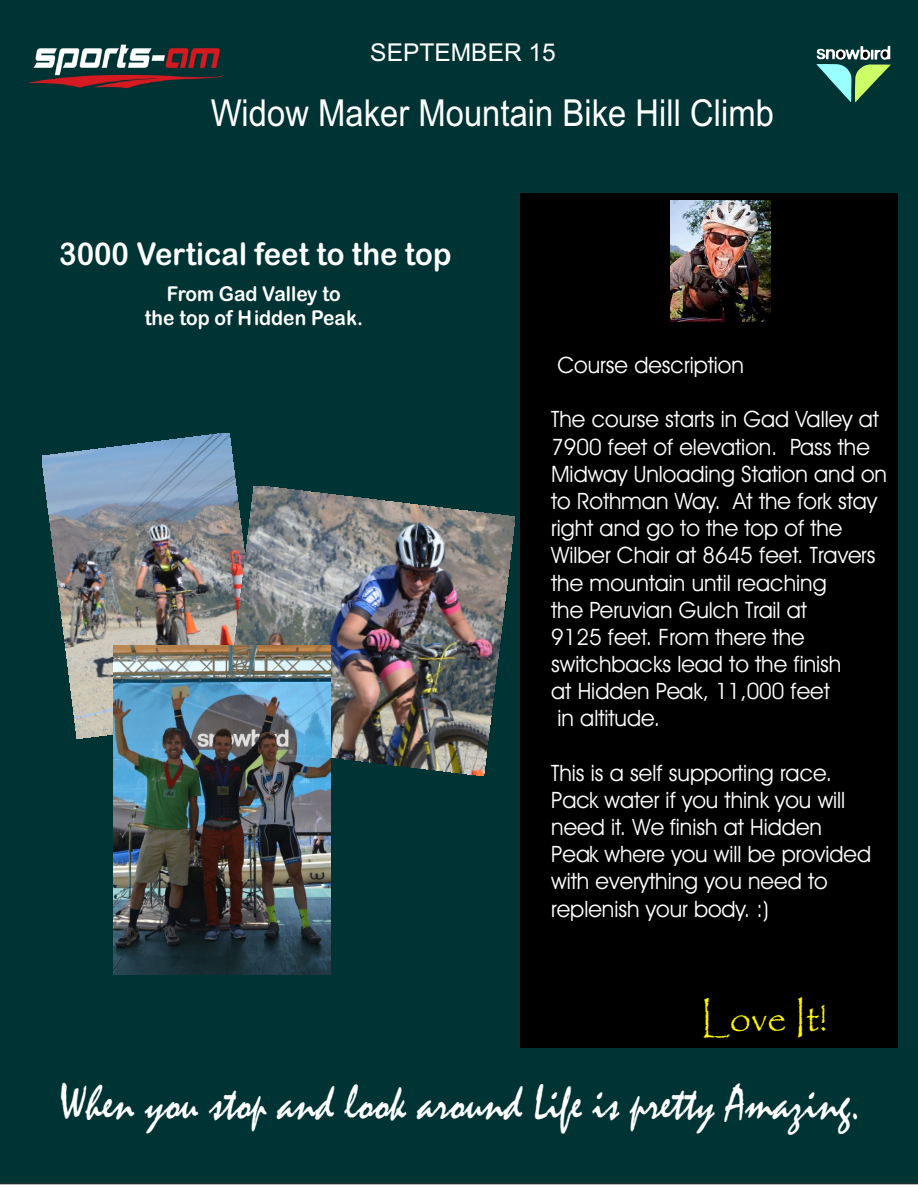
<style>
.page{position:relative;width:918px;height:1188px;background:#fff}
.page>*{position:absolute;margin:0;border:0;box-sizing:border-box;transform-origin:0 0}
.t1{font:50.25px "Mistral";color:#fff;scale:.89 1}
.t2{font:41.4px "Papyrus";color:#fff500;scale:.93 1}
.t3{font:37.2px "Arial Narrow";color:#fff;scale:1.08 1}
.t4{font:31.35px "Arial Rounded MT Bold";color:#fff;scale:.94 1}
.t5{font:24.6px "Arial";color:#fff}
.t6{font:22.65px/27.2px "Avant Garde Bk BT";color:#fff}
.t7{font:20.55px/23.7px "Arial Rounded MT Bold";color:#fff;text-align:center;scale:.94 1}
</style>
<div class="page">
<div style="left:0;top:0;width:918px;height:1184px;background:#033"></div>
<div style="left:520px;top:194px;width:377px;height:854px;background:#000"></div>
<img style="left:25px;top:43px;width:203px;height:48px">
<svg style="left:817px;top:46px;width:74px;height:56px;background:#51866e"></svg>
<img style="left:670px;top:201px;width:101px;height:120px">
<img style="left:42px;top:433px;width:222px;height:306px">
<img style="left:223px;top:486px;width:292px;height:289px">
<img style="left:113px;top:645px;width:218px;height:329px">
<p class="t5" style="left:370px;top:43px;width:187px">SEPTEMBER 15</p>
<h3 class="t3" style="left:211px;top:99px;width:523px">Widow Maker Mountain Bike Hill Climb</h3>
<h3 class="t4" style="left:59px;top:242px;width:419px">3000 Vertical feet to the top</h3>
<p class="t7" style="left:145px;top:284px;width:234px">From Gad Valley to<br>the top of Hidden Peak.</p>
<p class="t6" style="left:558px;top:354px;width:188px">Course description</p>
<p class="t6" style="left:551px;top:408px;width:337px">The course starts in Gad Valley at<br>7900 feet of elevation. Pass the<br>Midway Unloading Station and on to Rothman Way. At the fork stay right and go to the top of the<br>Wilber Chair at 8645 feet. Travers the mountain until reaching<br>the Peruvian Gulch Trail at<br>9125 feet. From there the switchbacks lead to the finish<br>at Hidden Peak, 11,000 feet<br>in altitude.</p>
<p class="t6" style="left:551px;top:761px;width:322px">This is a self supporting race.<br>Pack water if you think you will need it. We finish at Hidden<br>Peak where you will be provided with everything you need to replenish your body. :)</p>
<h2 class="t2" style="left:701px;top:998px;width:138px">Love It!</h2>
<h1 class="t1" style="left:59px;top:1086px;width:902px">When you stop and look around Life is pretty Amazing.</h1>
</div>
